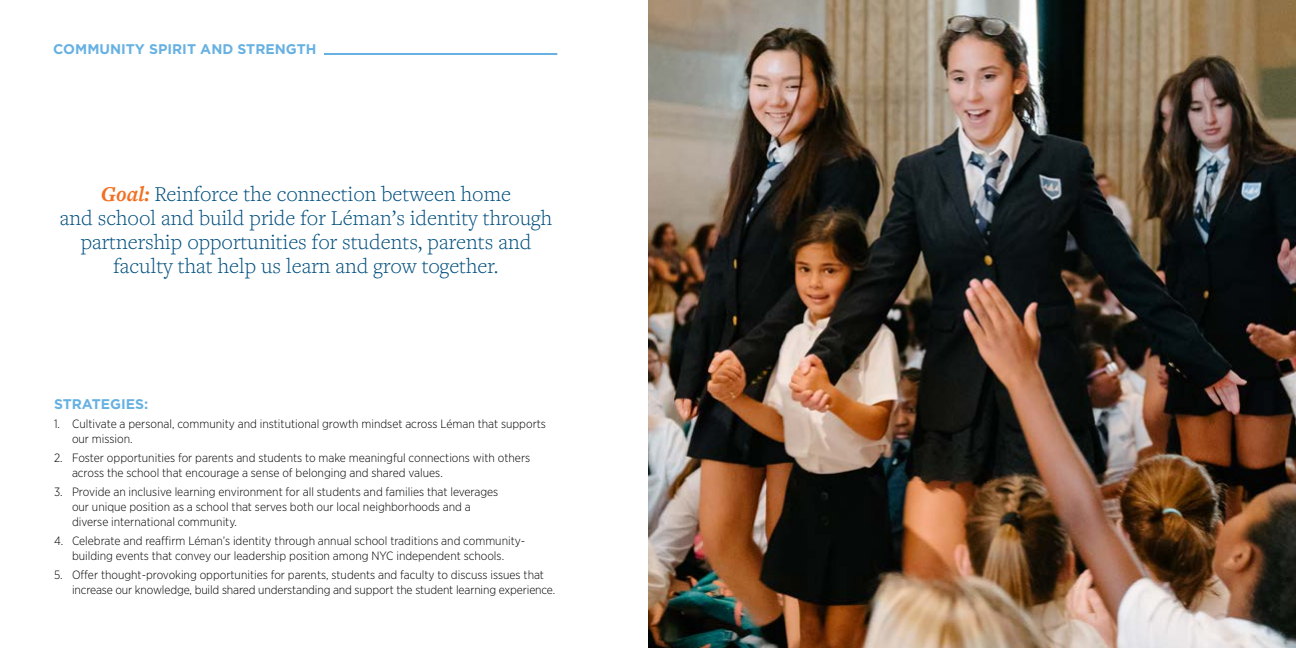
<style>
.page{position:relative;width:1296px;height:648px;background:#fff}
.page>*{position:absolute;margin:0;border:0;box-sizing:border-box;transform-origin:0 0}
.t1{font:300 22px/24px "Freight Text Pro";color:#004f7e;text-align:center}
.t2{font:700 14px "Gotham";color:#67b1e2}
.t3{font:300 12px/15px "Gotham Narrow";color:#000}
.s1{font-weight:700;font-style:italic;color:#f36f21}
</style>
<div class="page">
<hr style="left:324px;top:53px;width:233px;height:2px;background:#67b1e2">
<img style="left:648px;top:0;width:648px;height:648px">
<p class="t2" style="left:53px;top:40px;width:265px">COMMUNITY SPIRIT AND STRENGTH</p>
<h1 class="t1" style="left:60px;top:181px;width:494px"><span class="s1">Goal:</span> Reinforce the connection between home<br>and school and build pride for Léman’s identity through partnership opportunities for students, parents and faculty that help us learn and grow together.</h1>
<p class="t2" style="left:54px;top:395px;width:96px">STRATEGIES:</p>
<p class="t3" style="left:72px;top:416px;width:476px;text-indent:-18px">1. Cultivate a personal, community and institutional growth mindset across Léman that supports our mission.</p>
<p class="t3" style="left:72px;top:450px;width:460px;text-indent:-18px">2. Foster opportunities for parents and students to make meaningful connections with others across the school that encourage a sense of belonging and shared values.</p>
<p class="t3" style="left:72px;top:484px;width:428px;text-indent:-18px">3. Provide an inclusive learning environment for all students and families that leverages our unique position as a school that serves both our local neighborhoods and a diverse international community.</p>
<p class="t3" style="left:54px;top:533px;width:473px;text-align:center">4. Celebrate and reaffirm Léman’s identity through annual school traditions and community&shy;building events that convey our leadership position among NYC independent schools.</p>
<p class="t3" style="left:72px;top:567px;width:485px;text-indent:-18px">5. Offer thought-provoking opportunities for parents, students and faculty to discuss issues that increase our knowledge, build shared understanding and support the student learning experience.</p>
</div>
